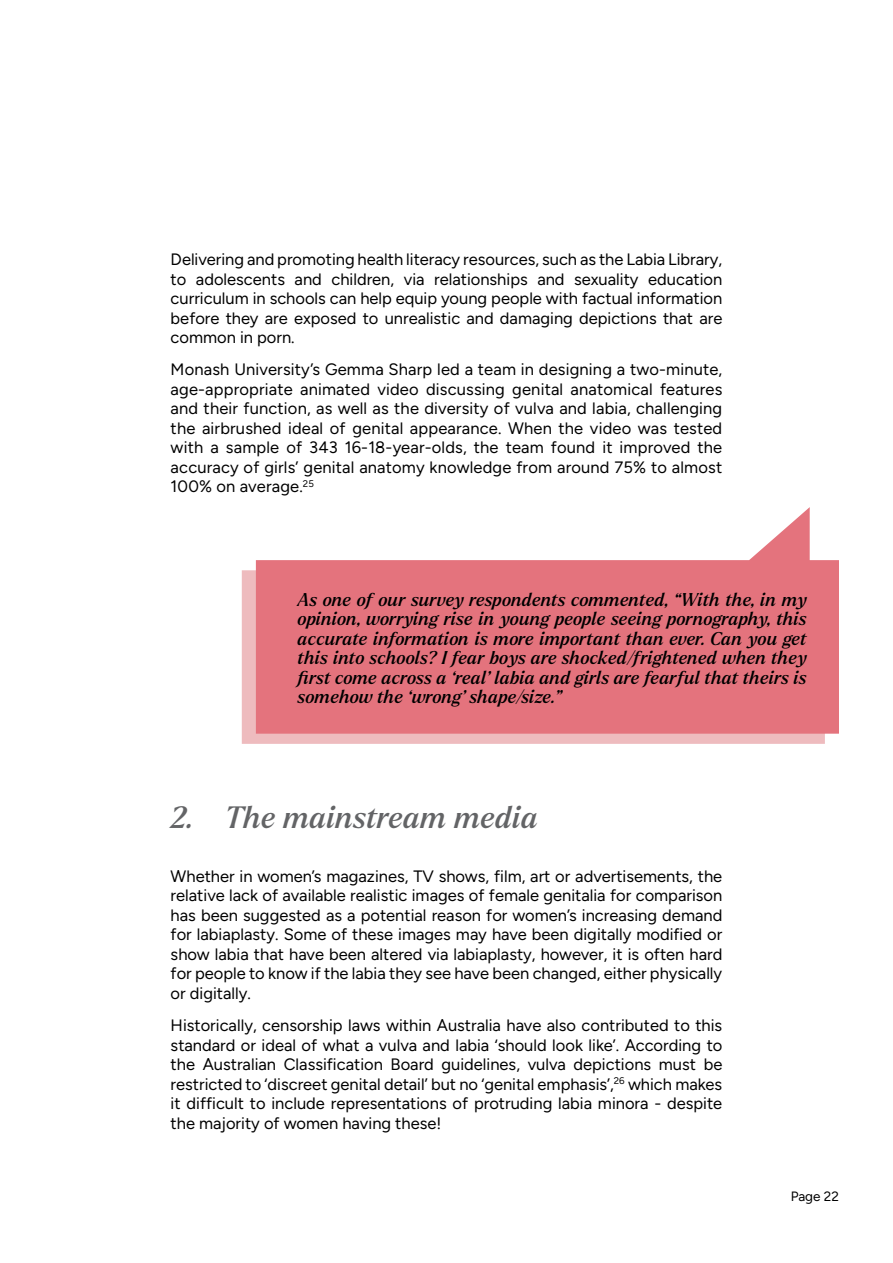
<style>
.page{position:relative;width:893px;height:1263px;background:#fff}
.page>*{position:absolute;margin:0;border:0;box-sizing:border-box;transform-origin:0 0}
.t1{font:italic 500 30px "Larken";color:#636466}
.t2{font:italic 500 18px/19.5px "Larken";letter-spacing:-.005em;color:#000;text-align:justify}
.t3{font:300 16.5px/19.5px "Figtree";color:#000;text-align:justify}
.t4{font:300 13.5px "Figtree";color:#000}
</style>
<div class="page">
<svg style="left:242px;top:560px;width:583px;height:184px;background:#eebcbf"></svg>
<svg style="left:256px;top:507px;width:583px;height:227px;fill:#e4737d"></svg>
<p class="t3" style="left:171px;top:250px;width:553px">Delivering and promoting health literacy resources, such as the Labia Library, to adolescents and children, via relationships and sexuality education curriculum in schools can help equip young people with factual information before they are exposed to unrealistic and damaging depictions that are common in porn.</p>
<p class="t3" style="left:171px;top:360px;width:553px">Monash University’s Gemma Sharp led a team in designing a two-minute, age-appropriate animated video discussing genital anatomical features and their function, as well as the diversity of vulva and labia, challenging the airbrushed ideal of genital appearance. When the video was tested with a sample of 343 16-18-year-olds, the team found it improved the accuracy of girls’ genital anatomy knowledge from around 75% to almost 100% on average.<sup>25</sup></p>
<p class="t2" style="left:298px;top:590px;width:510px">As one of our survey respondents commented, “With the, in my opinion, worrying rise in young people seeing pornography, this accurate information is more important than ever. Can you get this into schools? I fear boys are shocked/frightened when they first come across a ‘real’ labia and girls are fearful that theirs is somehow the ‘wrong’ shape/size.”</p>
<h1 class="t1" style="left:171px;top:798px;width:369px">2. The mainstream media</h1>
<p class="t3" style="left:171px;top:866px;width:553px">Whether in women’s magazines, TV shows, film, art or advertisements, the relative lack of available realistic images of female genitalia for comparison has been suggested as a potential reason for women’s increasing demand for labiaplasty. Some of these images may have been digitally modified or show labia that have been altered via labiaplasty, however, it is often hard for people to know if the labia they see have been changed, either physically or digitally.</p>
<p class="t3" style="left:171px;top:1016px;width:553px">Historically, censorship laws within Australia have also contributed to this standard or ideal of what a vulva and labia ‘should look like’. According to the Australian Classification Board guidelines, vulva depictions must be restricted to ‘discreet genital detail’ but no ‘genital emphasis’,<sup>26</sup> which makes it difficult to include representations of protruding labia minora - despite the majority of women having these!</p>
<p class="t4" style="left:791px;top:1189px;width:50px">Page 22</p>
</div>
